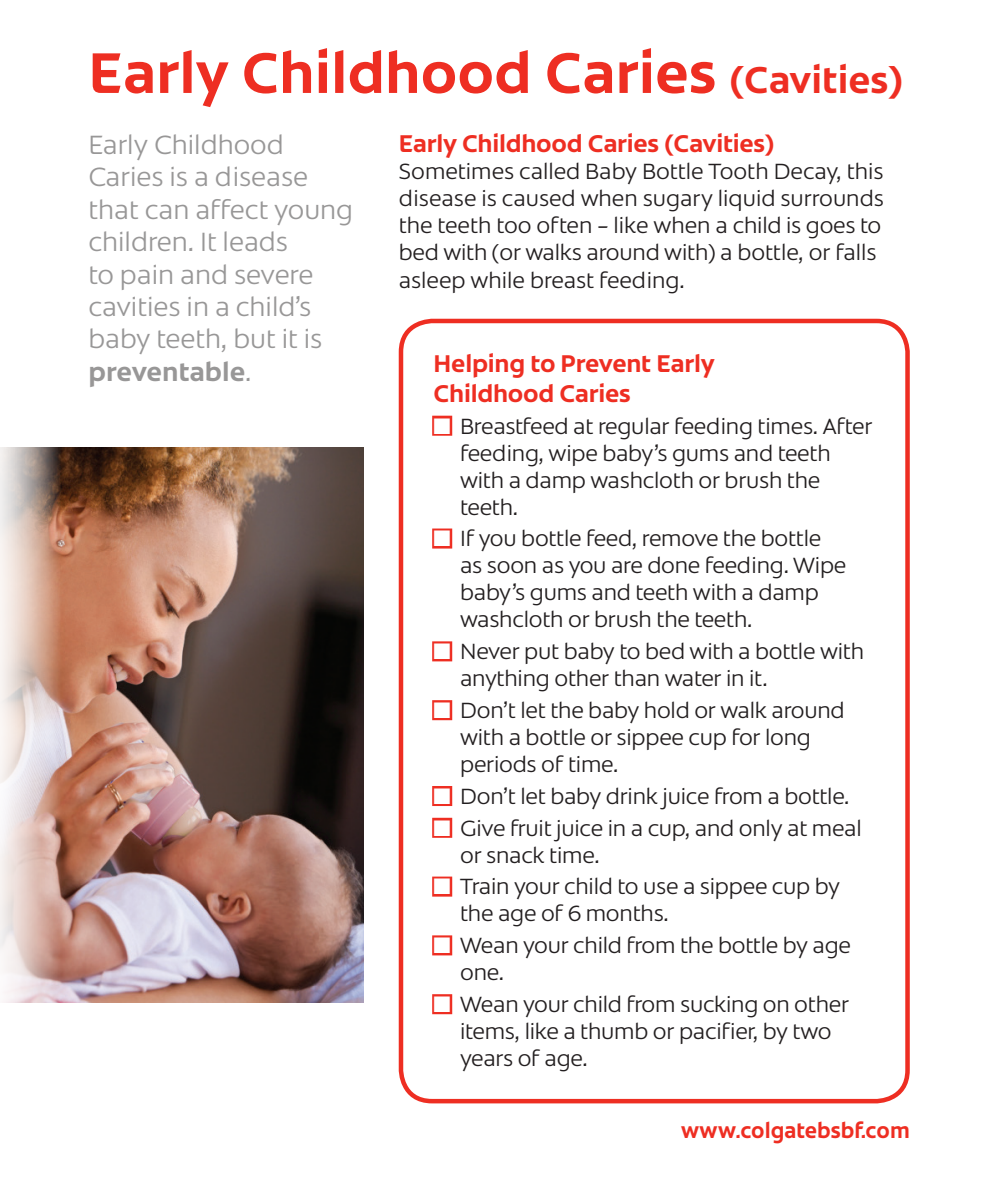
<style>
.page{position:relative;width:1000px;height:1192px;background:#fff}
.page>*{position:absolute;margin:0;border:0;box-sizing:border-box;transform-origin:0 0}
.t1{font:700 58.5px "Colgate Ready";color:#ee2e22}
.t2{font:300 27px/32.4px "Colgate Ready";color:#989797}
.t3{font:700 24.75px/29.7px "Colgate Ready";letter-spacing:-.01em;color:#ee2e22}
.bullet_text{font:300 22.5px/27px "Colgate Ready";letter-spacing:-.01em;color:#231f20}
.t4{font:700 22.5px "Colgate Ready";color:#ee2e22;scale:.95 1}
.s1{font-size:38.25px}
.s2{font-weight:700}
.s3{color:#fff}
</style>
<div class="page">
<img style="left:0;top:447px;width:363px;height:555px">
<div style="left:432px;top:415px;width:20px;height:20px;border:4px solid #ee2e22"></div>
<div style="left:432px;top:528px;width:20px;height:20px;border:4px solid #ee2e22"></div>
<div style="left:432px;top:641px;width:20px;height:20px;border:4px solid #ee2e22"></div>
<div style="left:432px;top:700px;width:20px;height:20px;border:4px solid #ee2e22"></div>
<div style="left:432px;top:785px;width:20px;height:20px;border:4px solid #ee2e22"></div>
<div style="left:432px;top:817px;width:20px;height:20px;border:4px solid #ee2e22"></div>
<div style="left:432px;top:876px;width:20px;height:20px;border:4px solid #ee2e22"></div>
<div style="left:432px;top:935px;width:20px;height:20px;border:4px solid #ee2e22"></div>
<div style="left:432px;top:994px;width:20px;height:20px;border:4px solid #ee2e22"></div>
<div style="left:398px;top:319px;width:511px;height:784px;border:4px solid #ee2e22;border-radius:31px"></div>
<p class="t1" style="left:88px;top:26px;width:816px">Early Childhood Caries <span class="s1">(Cavities)</span></p>
<p class="t2" style="left:88px;top:127px;width:266px">Early Childhood<br>Caries is a disease that can affect young children. It leads<br>to pain and severe cavities in a child’s baby teeth, but it is <span class="s2">preventable</span>.</p>
<p class="t3" style="left:398px;top:127px;width:377px">Early Childhood Caries (Cavities)</p>
<p class="bullet_text" style="left:398px;top:156px;width:486px">Sometimes called Baby Bottle Tooth Decay, this disease is caused when sugary liquid surrounds the teeth too often – like when a child is goes to bed with (or walks around with) a bottle, or falls asleep while breast feeding.</p>
<p class="t3" style="left:433px;top:347px;width:282px">Helping to Prevent Early<br>Childhood Caries</p>
<p class="bullet_text" style="left:460px;top:411px;width:413px;text-indent:-26px"><span class="s3">■</span> Breastfeed at regular feeding times. After feeding, wipe baby’s gums and teeth with a damp washcloth or brush the teeth.</p>
<p class="bullet_text" style="left:460px;top:523px;width:387px;text-indent:-26px"><span class="s3">■</span> If you bottle feed, remove the bottle as soon as you are done feeding. Wipe baby’s gums and teeth with a damp washcloth or brush the teeth.</p>
<p class="bullet_text" style="left:460px;top:636px;width:405px;text-indent:-26px"><span class="s3">■</span> Never put baby to bed with a bottle with anything other than water in it.</p>
<p class="bullet_text" style="left:460px;top:695px;width:386px;text-indent:-26px"><span class="s3">■</span> Don’t let the baby hold or walk around with a bottle or sippee cup for long periods of time.</p>
<p class="bullet_text" style="left:433px;top:781px;width:417px"><span class="s3">■</span> Don’t let baby drink juice from a bottle.</p>
<p class="bullet_text" style="left:460px;top:812px;width:403px;text-indent:-26px"><span class="s3">■</span> Give fruit juice in a cup, and only at meal or snack time.</p>
<p class="bullet_text" style="left:460px;top:871px;width:381px;text-indent:-26px"><span class="s3">■</span> Train your child to use a sippee cup by the age of 6 months.</p>
<p class="bullet_text" style="left:460px;top:930px;width:392px;text-indent:-26px"><span class="s3">■</span> Wean your child from the bottle by age one.</p>
<p class="bullet_text" style="left:460px;top:989px;width:390px;text-indent:-26px"><span class="s3">■</span> Wean your child from sucking on other items, like a thumb or pacifier, by two years of age.</p>
<p class="t4" style="left:680px;top:1112px;width:242px">www.colgatebsbf.com</p>
</div>
